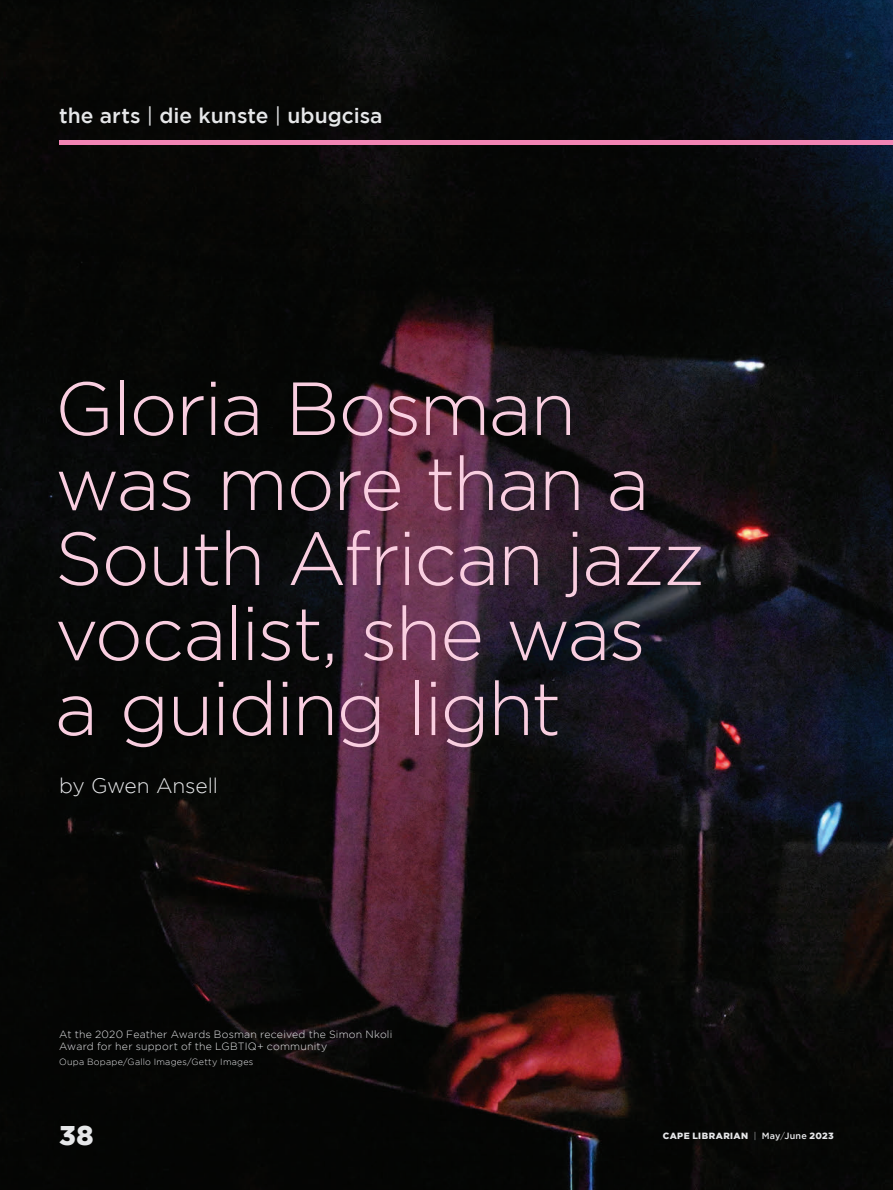
<style>
.page{position:relative;width:893px;height:1190px;background:#fff}
.page>*{position:absolute;margin:0;border:0;box-sizing:border-box;transform-origin:0 0}
.Pull_Quotes{font:300 75px/75px "Gotham";letter-spacing:-.025em;color:#f9cee0}
.Page_Numbers{font:900 27px "Gotham";color:#e6e7e9}
.Pull_Quotes-2{font:500 21px "Gotham";color:#e6e7e9}
.Pull_Quotes-3{font:300 21px "Gotham";letter-spacing:-.01em;color:#e6e7e9}
.Pull_Quotes-4{font:300 10.5px "Gotham";letter-spacing:.02em;color:#e6e7e9}
.Pull_Quotes-5{font:300 9px "Gotham";letter-spacing:.03em;color:#e6e7e9}
.Page_Numbers-2{font:900 9px "Gotham";letter-spacing:.045em;color:#e6e7e9}
.s1{font-weight:400}
.s2{font-weight:300}
.s3{font-weight:500}
</style>
<div class="page">
<img style="left:0;top:0;width:892px;height:1190px">
<hr style="left:59px;top:140px;width:833px;height:4px;background:#f284b4">
<p class="Pull_Quotes-2" style="left:59px;top:103px;width:325px">the arts <span class="s1">|</span> die kunste <span class="s1">|</span> ubugcisa</p>
<p class="Pull_Quotes" style="left:55px;top:370px;width:522px">Gloria Bosman</p>
<p class="Pull_Quotes" style="left:55px;top:445px;width:651px">was more than a<br>South African jazz vocalist, she was</p>
<p class="Pull_Quotes" style="left:55px;top:670px;width:507px">a guiding light</p>
<p class="Pull_Quotes-3" style="left:59px;top:774px;width:160px">by Gwen Ansell</p>
<p class="Pull_Quotes-4" style="left:59px;top:1028px;width:334px">At the 2020 Feather Awards Bosman received the Simon Nkoli</p>
<p class="Pull_Quotes-4" style="left:59px;top:1040px;width:269px">Award for her support of the LGBTIQ+ community</p>
<p class="Pull_Quotes-5" style="left:59px;top:1057px;width:196px">Oupa Bopape/Gallo Images/Getty Images</p>
<p class="Page_Numbers" style="left:59px;top:1120px;width:36px">38</p>
<p class="Page_Numbers-2" style="left:662px;top:1131px;width:172px">CAPE LIBRARIAN <span class="s2">|</span> <span class="s3">May</span><span class="s2">/</span><span class="s3">June</span> 2023</p>
</div>
